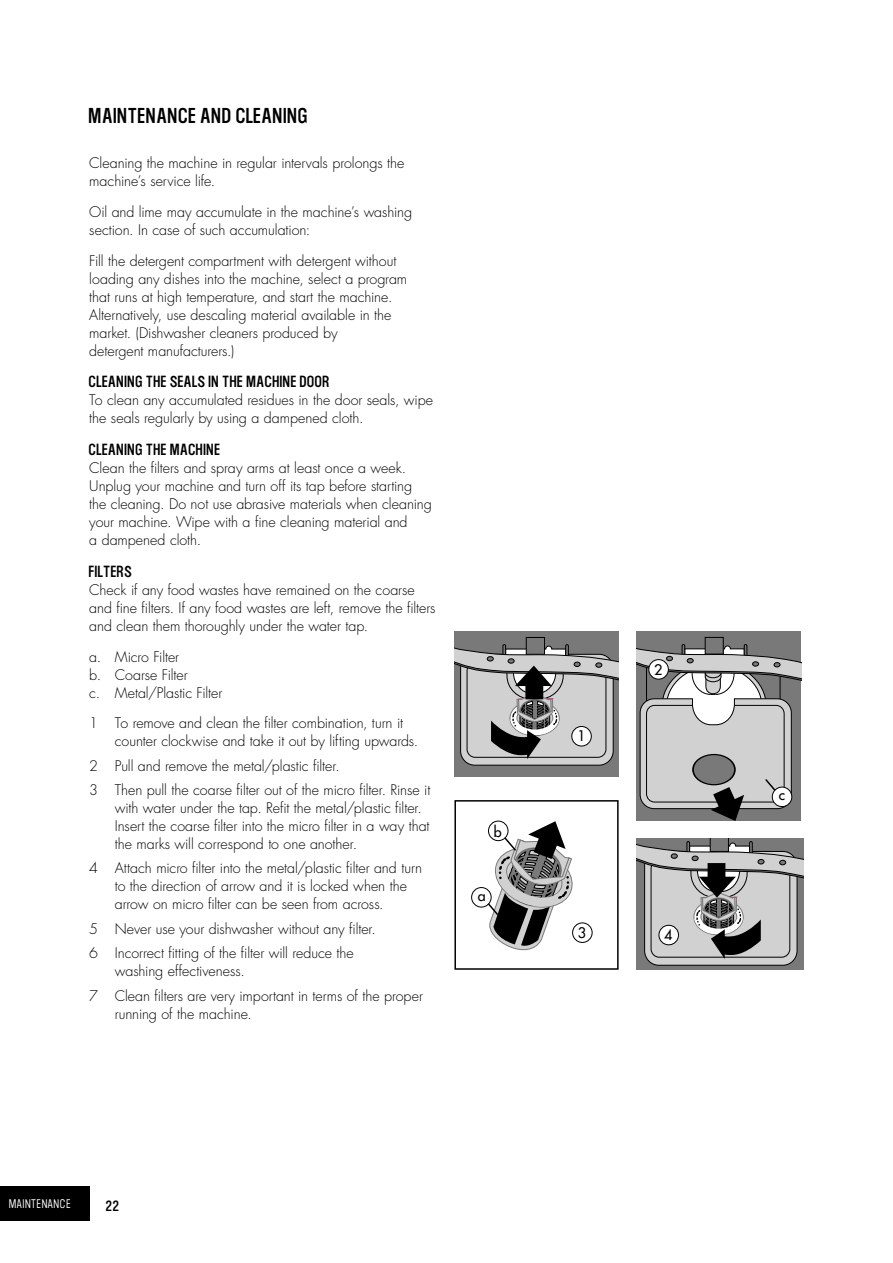
<style>
.page{position:relative;width:893px;height:1263px;background:#fff}
.page>*{position:absolute;margin:0;border:0;box-sizing:border-box;transform-origin:0 0}
.t1{font:21px "Westinghouse Gothic Bk";color:#000}
.t2{font:15.75px "Westinghouse Gothic Bk";letter-spacing:.005em;color:#000}
.t3{font:15px "Westinghouse Gothic Bk";color:#000}
.t4{font:300 14.25px/18px "Futura LT";letter-spacing:-.005em;color:#000}
.t5{font:14.25px "Futura LT";color:#000}
.t6{font:12px "Westinghouse Gothic Lt";color:#fff}
</style>
<div class="page">
<div style="left:0;top:1186px;width:89px;height:34px;background:#000"></div>
<div style="left:454px;top:631px;width:165px;height:146px;background:#797979"></div>
<div style="left:461px;top:654px;width:152px;height:111px;background:#d1d1d1;border-radius:14px"></div>
<div style="left:526px;top:637px;width:19px;height:18px;border:1px solid #000"></div>
<svg style="left:454px;top:644px;width:165px;height:115px"></svg>
<div style="left:572px;top:726px;width:19px;height:20px;background:#fff;border-radius:50%"></div>
<div style="left:571px;top:726px;width:21px;height:20px;border:1px solid #000;border-radius:50%"></div>
<div style="left:636px;top:631px;width:165px;height:190px;background:#797979"></div>
<div style="left:705px;top:637px;width:19px;height:17px;border:1px solid #000"></div>
<svg style="left:636px;top:644px;width:165px;height:177px"></svg>
<div style="left:772px;top:787px;width:20px;height:20px;background:#fff;border-radius:50%"></div>
<div style="left:772px;top:787px;width:20px;height:20px;border:1px solid #000;border-radius:50%"></div>
<div style="left:454px;top:800px;width:165px;height:170px;border:2px solid #000"></div>
<div style="left:572px;top:922px;width:20px;height:21px;border:1px solid #000;border-radius:50%"></div>
<svg style="left:483px;top:821px;width:93px;height:130px"></svg>
<div style="left:472px;top:887px;width:19px;height:20px;background:#fff;border-radius:50%"></div>
<div style="left:471px;top:887px;width:20px;height:20px;border:1px solid #000;border-radius:50%"></div>
<svg style="left:636px;top:838px;width:168px;height:132px"></svg>
<div style="left:645px;top:851px;width:152px;height:114px;background:#d1d1d1;border-radius:14px"></div>
<svg style="left:636px;top:838px;width:168px;height:121px"></svg>
<div style="left:659px;top:925px;width:19px;height:20px;background:#fff;border-radius:50%"></div>
<div style="left:659px;top:925px;width:20px;height:20px;border:1px solid #000;border-radius:50%"></div>
<h1 class="t1" style="left:89px;top:105px;width:219px">MAINTENANCE AND CLEANING</h1>
<p class="t4" style="left:89px;top:154px;width:317px">Cleaning the machine in regular intervals prolongs the machine’s service life.</p>
<p class="t4" style="left:89px;top:203px;width:324px">Oil and lime may accumulate in the machine’s washing section. In case of such accumulation:</p>
<p class="t4" style="left:89px;top:252px;width:319px">Fill the detergent compartment with detergent without loading any dishes into the machine, select a program that runs at high temperature, and start the machine.<br>Alternatively, use descaling material available in the market. (Dishwasher cleaners produced by<br>detergent manufacturers.)</p>
<p class="t2" style="left:89px;top:374px;width:8px">CLEAN</p>
<p class="t2" style="left:125px;top:374px;width:54px">ING THE SEALS</p>
<p class="t2" style="left:209px;top:374px;width:120px">IN THE MACHINE DOOR</p>
<p class="t4" style="left:89px;top:392px;width:345px">To clean any accumulated residues in the door seals, wipe the seals regularly by using a dampened cloth.</p>
<p class="t2" style="left:89px;top:442px;width:8px">CLEAN</p>
<p class="t2" style="left:125px;top:442px;width:90px">ING THE MACHINE</p>
<p class="t4" style="left:89px;top:459px;width:344px">Clean the filters and spray arms at least once a week.<br>Unplug your machine and turn off its tap before starting the cleaning. Do not use abrasive materials when cleaning your machine. Wipe with a fine cleaning material and<br>a dampened cloth.</p>
<p class="t2" style="left:89px;top:563px;width:17px">FILTERS</p>
<p class="t4" style="left:89px;top:581px;width:348px">Check if any food wastes have remained on the coarse and fine filters. If any food wastes are left, remove the filters and clean them thoroughly under the water tap.</p>
<p class="t4" style="left:89px;top:648px;width:135px">a. Micro Filter<br>b. Coarse Filter<br>c. Metal/Plastic Filter</p>
<p class="t4" style="left:115px;top:714px;width:305px;text-indent:-26px">1 To remove and clean the filter combination, turn it counter clockwise and take it out by lifting upwards.</p>
<p class="t4" style="left:89px;top:754px;width:343px;line-height:24.5px">2 Pull and remove the metal/plastic filter.<br>3 Then pull the coarse filter out of the micro filter. Rinse it</p>
<p class="t4" style="left:115px;top:799px;width:316px">with water under the tap. Refit the metal/plastic filter.<br>Insert the coarse filter into the micro filter in a way that the marks will correspond to one another.</p>
<p class="t4" style="left:115px;top:860px;width:309px;text-indent:-26px">4 Attach micro filter into the metal/plastic filter and turn to the direction of arrow and it is locked when the arrow on micro filter can be seen from across.</p>
<p class="t4" style="left:89px;top:917px;width:288px;line-height:24.5px">5 Never use your dishwasher without any filter.<br>6 Incorrect fitting of the filter will reduce the</p>
<p class="t4" style="left:89px;top:959px;width:335px;line-height:24.5px;text-indent:26px">washing effectiveness.<br>7 Clean filters are very important in terms of the proper</p>
<p class="t4" style="left:115px;top:1005px;width:139px">running of the machine.</p>
<p class="t5" style="left:494px;top:822px;width:9px">b</p>
<p class="t5" style="left:478px;top:886px;width:9px">a</p>
<p class="t6" style="left:9px;top:1197px;width:64px">MAINTENANCE</p>
<p class="t3" style="left:106px;top:1198px;width:15px">22</p>
<p class="t5" style="left:577px;top:727px;width:10px">1</p>
<p class="t5" style="left:654px;top:660px;width:10px">2</p>
<p class="t5" style="left:578px;top:924px;width:10px">3</p>
<p class="t5" style="left:664px;top:926px;width:10px">4</p>
<p class="t5" style="left:779px;top:786px;width:8px">c</p>
</div>
